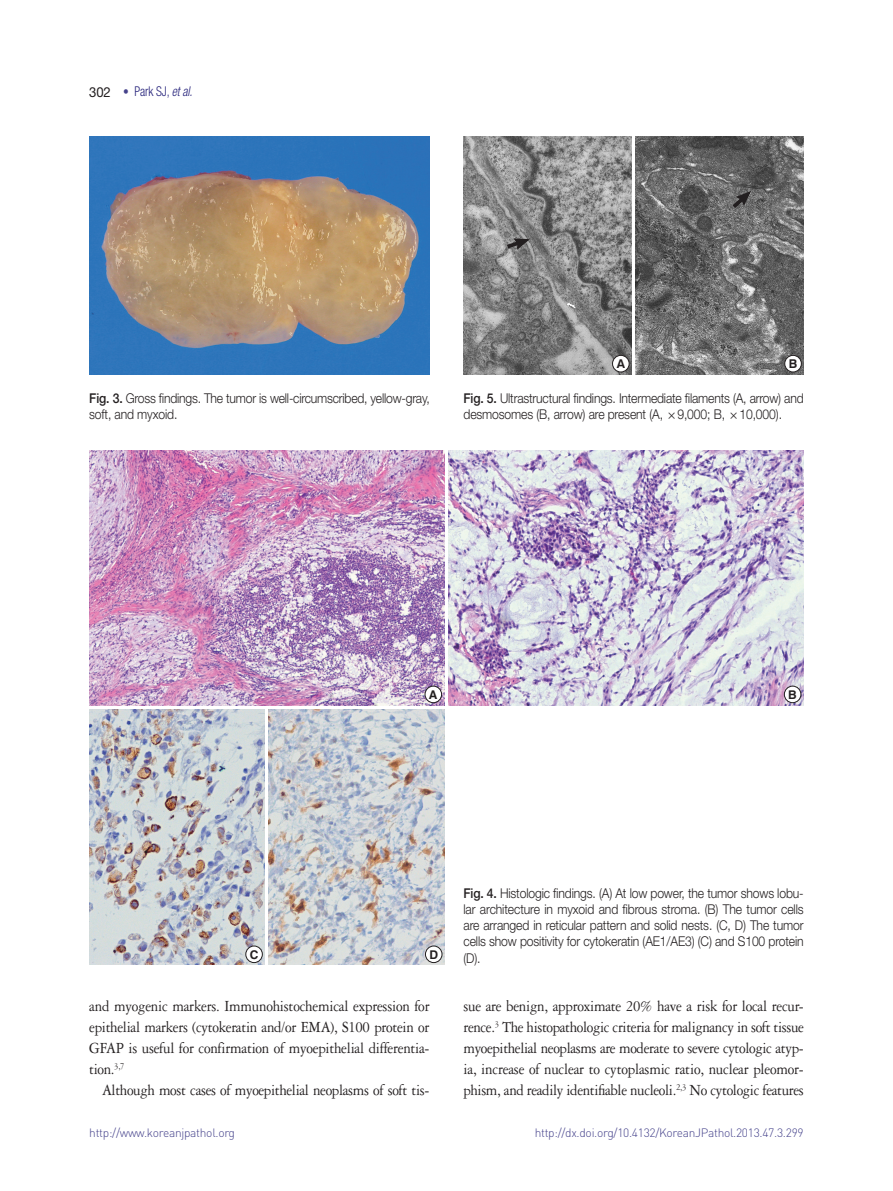
<style>
.page{position:relative;width:893px;height:1191px;background:#fff}
.page>*{position:absolute;margin:0;border:0;box-sizing:border-box;transform-origin:0 0}
.본문_영문{font:16.5px/21px "Garamond 3 LT Std";letter-spacing:-.025em;color:#231f20;text-align:justify;scale:.9 1}
.표_제목__그림_설명{font:300 13.5px/16.2px "Helvetica Neue LT Std";letter-spacing:-.015em;color:#231f20;scale:.9 1}
.t1{font:300 condensed 13.5px "Helvetica Neue LT Std";letter-spacing:-.01em;color:#26237b;scale:.9 1}
.t2{font:700 12.15px "Swiss 721 BT";color:#231f20}
.t3{font:300 12px "DIN Pro";letter-spacing:-.025em;color:#45428b}
.t4{font:700 12px "Helvetica LT Std";color:#231f20}
.s1{font-weight:400;font-stretch:normal;font-size:13.8px;color:#231f20}
.s2{font-size:12.75px;color:#45428b}
.s3{font-style:italic}
.s4{font-weight:500}
.s5{font-family:"Minion Pro";font-weight:400}
</style>
<div class="page">
<img style="left:89px;top:136px;width:340px;height:238px">
<img style="left:89px;top:450px;width:355px;height:255px">
<img style="left:89px;top:709px;width:176px;height:256px">
<img style="left:269px;top:709px;width:175px;height:256px">
<img style="left:449px;top:450px;width:355px;height:255px">
<div style="left:425px;top:686px;width:17px;height:16px;background:#fff;border-radius:50%"></div>
<div style="left:425px;top:686px;width:17px;height:17px;border:1px solid #231f20;border-radius:50%"></div>
<div style="left:784px;top:686px;width:17px;height:16px;background:#fff;border-radius:50%"></div>
<div style="left:784px;top:686px;width:17px;height:17px;border:1px solid #231f20;border-radius:50%"></div>
<div style="left:246px;top:946px;width:16px;height:16px;background:#fff;border-radius:50%"></div>
<div style="left:246px;top:945px;width:17px;height:17px;border:1px solid #231f20;border-radius:50%"></div>
<div style="left:425px;top:946px;width:17px;height:16px;background:#fff;border-radius:50%"></div>
<div style="left:425px;top:945px;width:17px;height:17px;border:1px solid #231f20;border-radius:50%"></div>
<img style="left:463px;top:136px;width:168px;height:238px">
<img style="left:636px;top:136px;width:168px;height:238px">
<div style="left:612px;top:355px;width:17px;height:17px;background:#fff;border-radius:50%"></div>
<div style="left:612px;top:355px;width:17px;height:17px;border:1px solid #231f20;border-radius:50%"></div>
<div style="left:785px;top:355px;width:16px;height:17px;background:#fff;border-radius:50%"></div>
<div style="left:784px;top:355px;width:17px;height:17px;border:1px solid #231f20;border-radius:50%"></div>
<svg style="left:503px;top:237px;width:27px;height:14px"></svg>
<svg style="left:728px;top:190px;width:24px;height:22px"></svg>
<p class="t1" style="left:89px;top:84px;width:116px"><span class="s1">302</span> <span class="s2">•</span> Park SJ, <span class="s3">et al.</span></p>
<p class="표_제목__그림_설명" style="left:89px;top:389px;width:380px"><span class="s4">Fig. 3.</span> Gross findings. The tumor is well-circumscribed, yellow-gray, soft, and myxoid.</p>
<p class="t2" style="left:617px;top:356px;width:10px">A</p>
<p class="t2" style="left:789px;top:356px;width:10px">B</p>
<p class="표_제목__그림_설명" style="left:463px;top:389px;width:379px"><span class="s4">Fig. 5.</span> Ultrastructural findings. Intermediate filaments (A, arrow) and desmosomes (B, arrow) are present (A, <span class="s5">×</span>9,000; B, <span class="s5">×</span>10,000).</p>
<p class="t4" style="left:429px;top:687px;width:10px">A</p>
<p class="t4" style="left:788px;top:687px;width:10px">B</p>
<p class="t4" style="left:250px;top:947px;width:10px">C</p>
<p class="t4" style="left:429px;top:947px;width:10px">D</p>
<p class="본문_영문" style="left:89px;top:995px;width:380px">and myogenic markers. Immunohistochemical expression for epithelial markers (cytokeratin and/or EMA), S100 protein or GFAP is useful for confirmation of myoepithelial differentia&shy;tion.<sup>3,7</sup></p>
<p class="본문_영문" style="left:102px;top:1079px;width:365px">Although most cases of myoepithelial neoplasms of soft tis-</p>
<p class="표_제목__그림_설명" style="left:463px;top:884px;width:380px;text-align:justify"><span class="s4">Fig. 4.</span> Histologic findings. (A) At low power, the tumor shows lobu&shy;lar architecture in myxoid and fibrous stroma. (B) The tumor cells are arranged in reticular pattern and solid nests. (C, D) The tumor cells show positivity for cytokeratin (AE1/AE3) (C) and S100 protein (D).</p>
<p class="본문_영문" style="left:463px;top:995px;width:380px">sue are benign, approximate 20% have a risk for local recur&shy;rence.<sup>3</sup> The histopathologic criteria for malignancy in soft tissue myoepithelial neoplasms are moderate to severe cytologic atyp&shy;ia, increase of nuclear to cytoplasmic ratio, nuclear pleomor&shy;phism, and readily identifiable nucleoli.<sup>2,3</sup> No cytologic features</p>
<p class="t3" style="left:89px;top:1125px;width:147px">http://www.koreanjpathol.org</p>
<p class="t3" style="left:535px;top:1125px;width:270px">http://dx.doi.org/10.4132/KoreanJPathol.2013.47.3.299</p>
</div>
